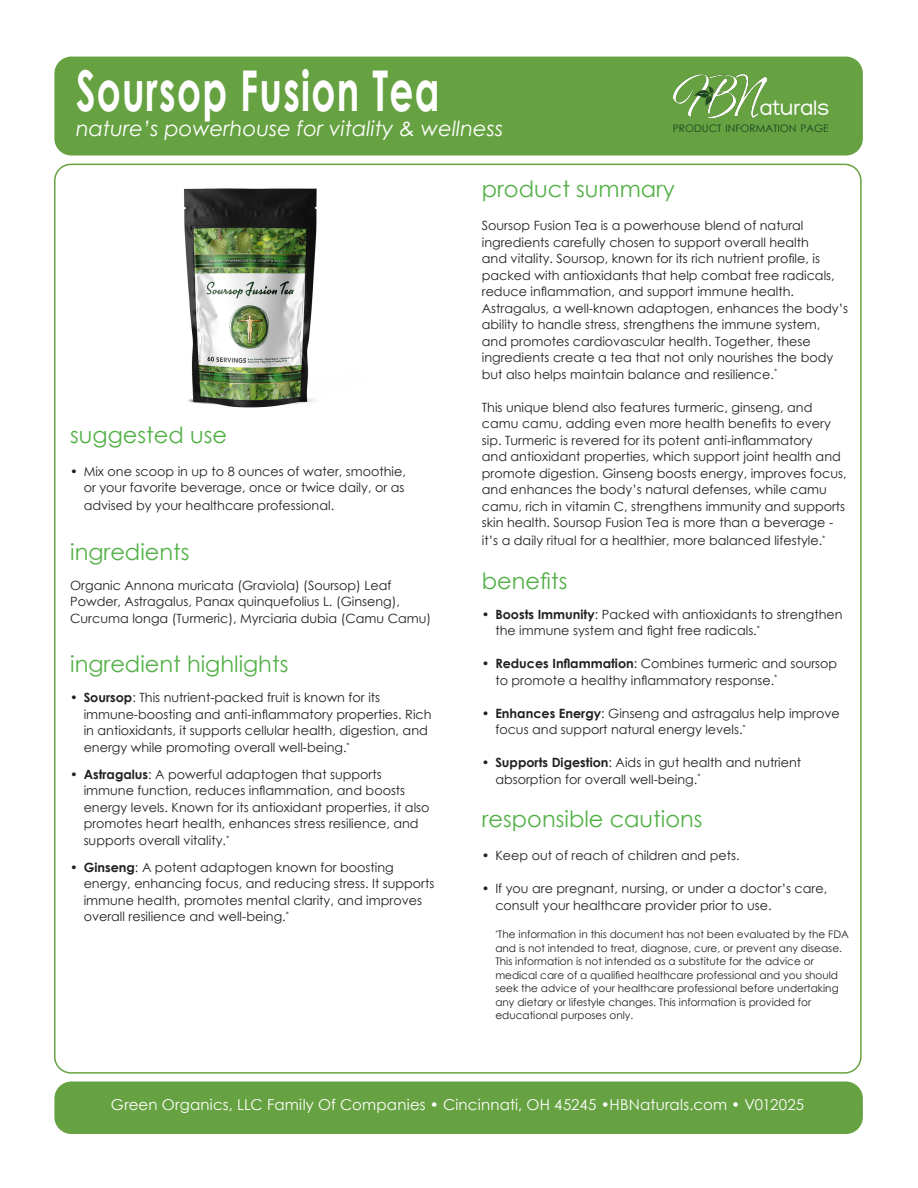
<style>
.page{position:relative;width:918px;height:1188px;background:#fff}
.page>*{position:absolute;margin:0;border:0;box-sizing:border-box;transform-origin:0 0}
.t1{font:700 56.25px "Century Gothic";letter-spacing:.035em;color:#fff;scale:.67 1}
.t2{font:22.5px "Century Gothic";color:#53b047}
.t3{font:22.5px "Traffolight";color:#fff}
.t4{font:italic 21px "Century Gothic";color:#fff}
.Paragraph_Style{font:15px "Century Gothic";letter-spacing:.015em;color:#fff}
.t5{font:12.75px/16.5px "Century Gothic";color:#1f2020}
.t6{font:10.5px/13.5px "Century Gothic";color:#1f2020}
.t7{font:10.35px "Century Gothic";color:#17431f}
.s1{font-weight:700}
</style>
<div class="page">
<div style="left:55px;top:57px;width:807px;height:98px;background:#67a242;border-radius:16px"></div>
<div style="left:54px;top:57px;width:809px;height:99px;border:2px solid #67a242;border-radius:16px"></div>
<img style="left:673px;top:75px;width:93px;height:42px">
<div style="left:55px;top:1082px;width:807px;height:51px;background:#67a242;border-radius:16px"></div>
<div style="left:54px;top:1082px;width:809px;height:52px;border:2px solid #67a242;border-radius:16px"></div>
<img style="left:184px;top:188px;width:133px;height:220px">
<p class="t1" style="left:76px;top:48px;width:544px">Soursop Fusion Tea</p>
<p class="t4" style="left:76px;top:114px;width:429px">nature’s powerhouse for vitality &amp; wellness</p>
<p class="t3" style="left:760px;top:99px;width:71px">aturals</p>
<p class="t7" style="left:673px;top:121px;width:157px">PRODUCT INFORMATION PAGE</p>
<p class="t2" style="left:70px;top:419px;width:158px">suggested use</p>
<p class="t5" style="left:70px;top:463px;width:337px;text-align:right">• Mix one scoop in up to 8 ounces of water, smoothie, or your favorite beverage, once or twice daily, or as</p>
<p class="t5" style="left:84px;top:497px;width:252px">advised by your healthcare professional.</p>
<p class="t2" style="left:70px;top:536px;width:121px">ingredients</p>
<p class="t5" style="left:70px;top:577px;width:363px">Organic Annona muricata (Graviola) (Soursop) Leaf<br>Powder, Astragalus, Panax quinquefolius L. (Ginseng),<br>Curcuma longa (Turmeric), Myrciaria dubia (Camu Camu)</p>
<p class="t2" style="left:70px;top:649px;width:220px">ingredient highlights</p>
<p class="t5" style="left:84px;top:689px;width:349px;text-indent:-14px"><span class="s1">• Soursop</span>: This nutrient-packed fruit is known for its immune-boosting and anti-inflammatory properties. Rich in antioxidants, it supports cellular health, digestion, and energy while promoting overall well-being.<sup>*</sup></p>
<p class="t5" style="left:84px;top:766px;width:347px;text-indent:-14px"><span class="s1">• Astragalus</span>: A powerful adaptogen that supports immune function, reduces inflammation, and boosts energy levels. Known for its antioxidant properties, it also promotes heart health, enhances stress resilience, and supports overall vitality.<sup>*</sup></p>
<p class="t5" style="left:84px;top:859px;width:352px;text-indent:-14px"><span class="s1">• Ginseng</span>: A potent adaptogen known for boosting energy, enhancing focus, and reducing stress. It supports immune health, promotes mental clarity, and improves overall resilience and well-being.<sup>*</sup></p>
<p class="t2" style="left:482px;top:173px;width:195px">product summary</p>
<p class="t5" style="left:482px;top:217px;width:368px">Soursop Fusion Tea is a powerhouse blend of natural ingredients carefully chosen to support overall health<br>and vitality. Soursop, known for its rich nutrient profile, is packed with antioxidants that help combat free radicals, reduce inflammation, and support immune health.<br>Astragalus, a well-known adaptogen, enhances the body’s ability to handle stress, strengthens the immune system, and promotes cardiovascular health. Together, these ingredients create a tea that not only nourishes the body but also helps maintain balance and resilience.<sup>*</sup></p>
<p class="t5" style="left:482px;top:399px;width:366px">This unique blend also features turmeric, ginseng, and camu camu, adding even more health benefits to every sip. Turmeric is revered for its potent anti-inflammatory<br>and antioxidant properties, which support joint health and promote digestion. Ginseng boosts energy, improves focus, and enhances the body’s natural defenses, while camu camu, rich in vitamin C, strengthens immunity and supports skin health. Soursop Fusion Tea is more than a beverage -</p>
<p class="t5" style="left:482px;top:532px;width:345px">it’s a daily ritual for a healthier, more balanced lifestyle.<sup>*</sup></p>
<p class="t2" style="left:482px;top:565px;width:87px">benefits</p>
<p class="t5" style="left:495px;top:606px;width:349px;text-indent:-14px"><span class="s1">• Boosts Immunity</span>: Packed with antioxidants to strengthen the immune system and fight free radicals.<sup>*</sup></p>
<p class="t5" style="left:495px;top:655px;width:343px;text-indent:-14px"><span class="s1">• Reduces Inflammation</span>: Combines turmeric and soursop to promote a healthy inflammatory response.<sup>*</sup></p>
<p class="t5" style="left:495px;top:705px;width:346px;text-indent:-14px"><span class="s1">• Enhances Energy</span>: Ginseng and astragalus help improve focus and support natural energy levels.<sup>*</sup></p>
<p class="t5" style="left:495px;top:754px;width:307px;text-indent:-14px"><span class="s1">• Supports Digestion</span>: Aids in gut health and nutrient absorption for overall well-being.<sup>*</sup></p>
<p class="t2" style="left:482px;top:803px;width:222px">responsible cautions</p>
<p class="t5" style="left:482px;top:847px;width:259px">• Keep out of reach of children and pets.</p>
<p class="t5" style="left:495px;top:880px;width:333px;text-indent:-14px">• If you are pregnant, nursing, or under a doctor’s care, consult your healthcare provider prior to use.</p>
<p class="t6" style="left:495px;top:927px;width:355px"><sup>*</sup>The information in this document has not been evaluated by the FDA and is not intended to treat, diagnose, cure, or prevent any disease.<br>This information is not intended as a substitute for the advice or medical care of a qualified healthcare professional and you should seek the advice of your healthcare professional before undertaking any dietary or lifestyle changes. This information is provided for educational purposes only.</p>
<p class="Paragraph_Style" style="left:111px;top:1094px;width:695px">Green Organics, LLC Family Of Companies • Cincinnati, OH 45245 •HBNaturals.com • V012025</p>
</div>
